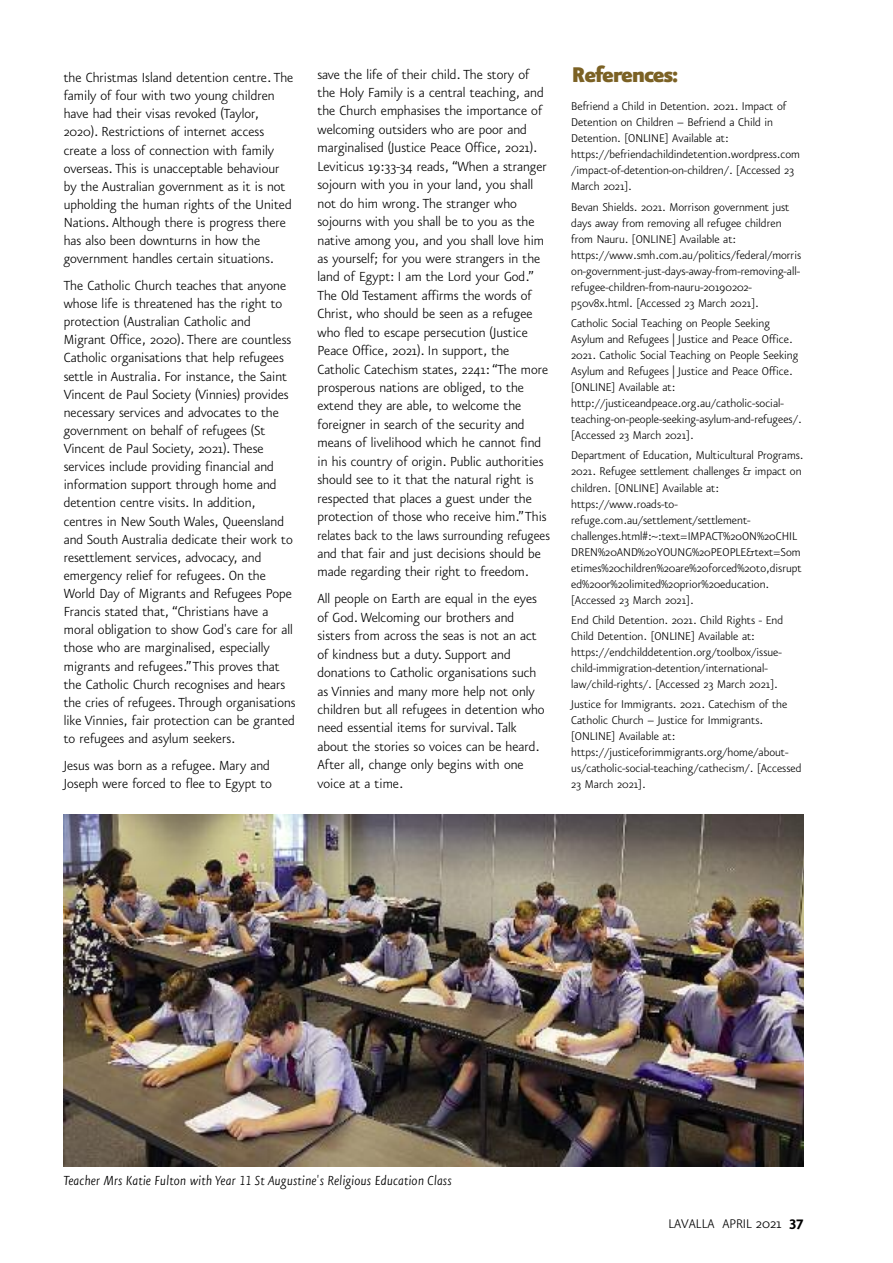
<style>
.page{position:relative;width:893px;height:1263px;background:#fff}
.page>*{position:absolute;margin:0;border:0;box-sizing:border-box;transform-origin:0 0}
.t1{font:900 25.5px "Eureka Sans";letter-spacing:-.055em;color:#7b6124}
.t2{font:300 15.75px/18.5px "Eureka Sans";color:#000}
.t3{font:italic 300 15.75px "Eureka Sans";color:#000}
.t4{font:300 15px "Eureka Sans";color:#000}
.t5{font:300 13.5px/16px "Eureka Sans";color:#000}
.s1{font-size:16.5px}
.s2{font-weight:700;font-size:16.5px}
</style>
<div class="page">
<img style="left:64px;top:814px;width:740px;height:353px">
<p class="t2" style="left:64px;top:70px;width:231px">the Christmas Island detention centre. The family of four with two young children have had their visas revoked (Taylor, 2020). Restrictions of internet access create a loss of connection with family overseas. This is unacceptable behaviour by the Australian government as it is not upholding the human rights of the United Nations. Although there is progress there has also been downturns in how the government handles certain situations.</p>
<p class="t2" style="left:64px;top:278px;width:233px">The Catholic Church teaches that anyone whose life is threatened has the right to protection (Australian Catholic and Migrant Office, 2020). There are countless Catholic organisations that help refugees settle in Australia. For instance, the Saint Vincent de Paul Society (Vinnies) provides necessary services and advocates to the government on behalf of refugees (St Vincent de Paul Society, 2021). These services include providing financial and information support through home and detention centre visits. In addition, centres in New South Wales, Queensland and South Australia dedicate their work to resettlement services, advocacy, and emergency relief for refugees. On the World Day of Migrants and Refugees Pope Francis stated that, “Christians have a moral obligation to show God's care for all those who are marginalised, especially migrants and refugees.” This proves that the Catholic Church recognises and hears the cries of refugees. Through organisations like Vinnies, fair protection can be granted to refugees and asylum seekers.</p>
<p class="t2" style="left:64px;top:757px;width:210px">Jesus was born as a refugee. Mary and<br>Joseph were forced to flee to Egypt to</p>
<p class="t2" style="left:317px;top:66px;width:234px">save the life of their child. The story of the Holy Family is a central teaching, and the Church emphasises the importance of welcoming outsiders who are poor and marginalised (Justice Peace Office, 2021).<br>Leviticus 19:33-34 reads, “When a stranger sojourn with you in your land, you shall not do him wrong. The stranger who sojourns with you shall be to you as the native among you, and you shall love him as yourself; for you were strangers in the land of Egypt: I am the Lord your God.” The Old Testament affirms the words of Christ, who should be seen as a refugee who fled to escape persecution (Justice Peace Office, 2021). In support, the Catholic Catechism states, 2241: “The more prosperous nations are obliged, to the extend they are able, to welcome the foreigner in search of the security and means of livelihood which he cannot find in his country of origin. Public authorities should see to it that the natural right is respected that places a guest under the protection of those who receive him.” This relates back to the laws surrounding refugees and that fair and just decisions should be made regarding their right to freedom.</p>
<p class="t2" style="left:317px;top:591px;width:229px">All people on Earth are equal in the eyes of God. Welcoming our brothers and sisters from across the seas is not an act of kindness but a duty. Support and donations to Catholic organisations such as Vinnies and many more help not only children but all refugees in detention who need essential items for survival. Talk about the stories so voices can be heard.<br>After all, change only begins with one voice at a time.</p>
<h1 class="t1" style="left:571px;top:65px;width:108px">References:</h1>
<p class="t5" style="left:571px;top:100px;width:230px">Befriend a Child in Detention. 2021. Impact of Detention on Children – Befriend a Child in Detention. [ONLINE] Available at: https://befriendachildindetention.wordpress.com /impact-of-detention-on-children/. [Accessed 23<br>March 2021].</p>
<p class="t5" style="left:571px;top:200px;width:231px">Bevan Shields. 2021. Morrison government just days away from removing all refugee children from Nauru. [ONLINE] Available at: https://www.smh.com.au/politics/federal/morris on-government-just-days-away-from-removing-all&shy;refugee-children-from-nauru-20190202- p50v8x.html. [Accessed 23 March 2021].</p>
<p class="t5" style="left:571px;top:316px;width:232px">Catholic Social Teaching on People Seeking Asylum and Refugees | Justice and Peace Office.<br>2021. Catholic Social Teaching on People Seeking Asylum and Refugees | Justice and Peace Office. [ONLINE] Available at: http://justiceandpeace.org.au/catholic-social&shy;teaching-on-people-seeking-asylum-and-refugees/. [Accessed 23 March 2021].</p>
<p class="t5" style="left:571px;top:449px;width:234px">Department of Education, Multicultural Programs.<br>2021. Refugee settlement challenges &amp; impact on children. [ONLINE] Available at: https://www.roads-to&shy;refuge.com.au/settlement/settlement&shy;challenges.html#:~:text=IMPACT%20ON%20CHIL DREN%20AND%20YOUNG%20PEOPLE&amp;text=Som etimes%20children%20are%20forced%20to,disrupt ed%20or%20limited%20prior%20education. [Accessed 23 March 2021].</p>
<p class="t5" style="left:571px;top:613px;width:213px">End Child Detention. 2021. Child Rights - End Child Detention. [ONLINE] Available at: https://endchilddetention.org/toolbox/issue&shy;child-immigration-detention/international&shy;law/child-rights/. [Accessed 23 March 2021].</p>
<p class="t5" style="left:571px;top:697px;width:232px">Justice for Immigrants. 2021. Catechism of the Catholic Church – Justice for Immigrants. [ONLINE] Available at: https://justiceforimmigrants.org/home/about&shy;us/catholic-social-teaching/cathecism/. [Accessed 23 March 2021].</p>
<p class="t3" style="left:64px;top:1175px;width:389px">Teacher Mrs Katie Fulton with Year 11 St Augustine's Religious Education Class</p>
<p class="t4" style="left:668px;top:1218px;width:137px">LAVALLA APRIL <span class="s1">2021</span> <span class="s2">37</span></p>
</div>
